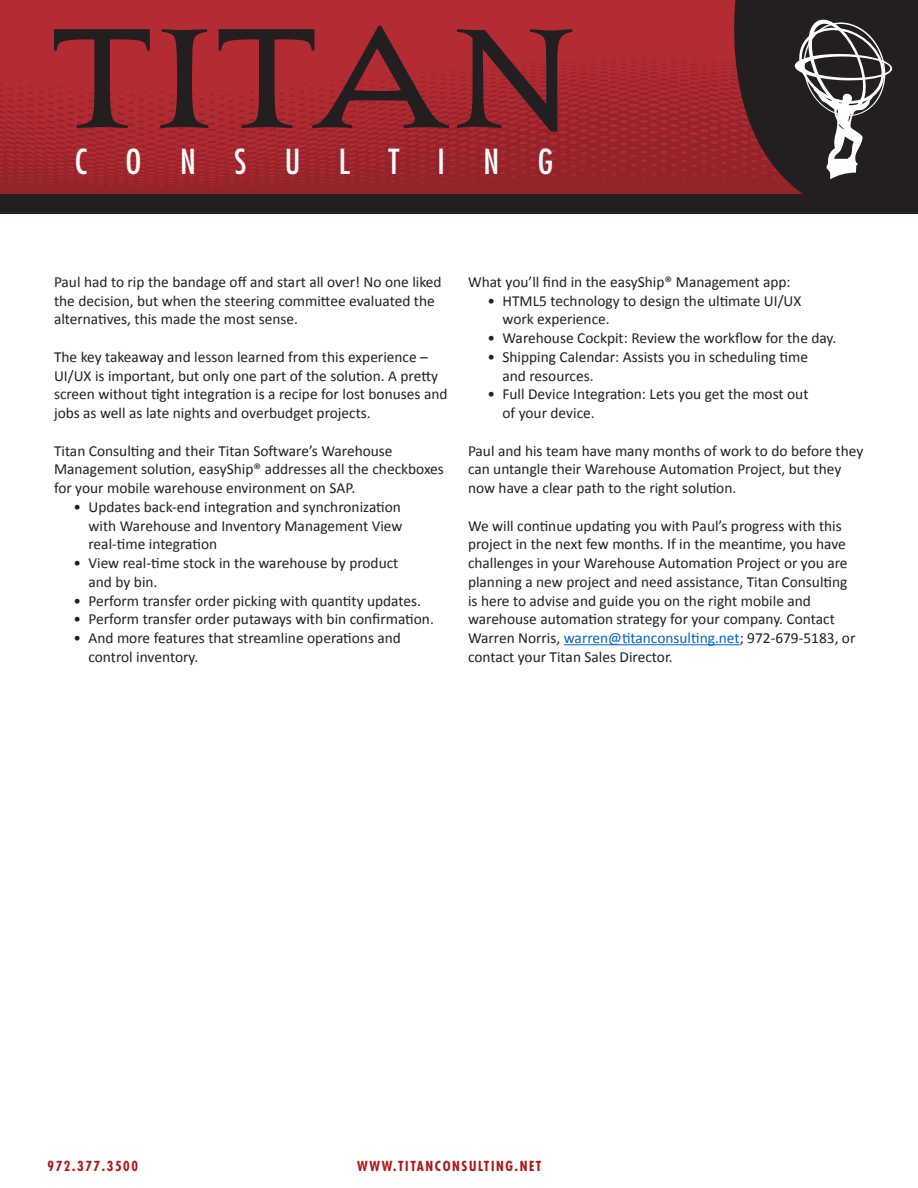
<style>
.page{position:relative;width:918px;height:1188px;background:#fff}
.page>*{position:absolute;margin:0;border:0;box-sizing:border-box;transform-origin:0 0}
.t1{font:condensed 33.6px "Futura";color:#fff}
.Body{font:15.3px/18.8px "Calibri";color:#231f20}
.t2{font:700 condensed 13.5px "Futura";letter-spacing:.12em;color:#ab191d}
.s1{color:#0563c1}
</style>
<div class="page">
<div style="left:354px;top:0;width:564px;height:204px;background:#231f20"></div>
<div style="left:0;top:0;width:736px;height:54px;background:#b32b33"></div>
<img style="left:0;top:54px;width:803px;height:140px">
<svg style="left:54px;top:29px;width:96px;height:99px"></svg>
<svg style="left:160px;top:29px;width:48px;height:99px"></svg>
<svg style="left:219px;top:26px;width:230px;height:102px"></svg>
<svg style="left:457px;top:29px;width:115px;height:103px"></svg>
<div style="left:0;top:194px;width:918px;height:20px;background:#231f20"></div>
<svg style="left:795px;top:19px;width:97px;height:160px"></svg>
<hr style="left:564px;top:644px;width:176px;height:1px;background:#0563c1">
<p class="t1" style="left:75px;top:140px;width:480px">C O N S U L T I N G</p>
<p class="Body" style="left:54px;top:272px;width:389px">Paul had to rip the bandage off and start all over! No one liked the decision, but when the steering committee evaluated the alternatives, this made the most sense.</p>
<p class="Body" style="left:54px;top:347px;width:395px">The key takeaway and lesson learned from this experience – UI/UX is important, but only one part of the solution. A pretty screen without tight integration is a recipe for lost bonuses and jobs as well as late nights and overbudget projects.</p>
<p class="Body" style="left:54px;top:441px;width:391px">Titan Consulting and their Titan Software’s Warehouse<br>Management solution, easyShip® addresses all the checkboxes for your mobile warehouse environment on SAP.</p>
<p class="Body" style="left:89px;top:497px;width:316px;text-align:justify;text-indent:-15px">• Updates back-end integration and synchronization with Warehouse and Inventory Management View real-time integration</p>
<p class="Body" style="left:89px;top:554px;width:311px;text-indent:-15px">• View real-time stock in the warehouse by product and by bin.</p>
<p class="Body" style="left:73px;top:591px;width:349px">• Perform transfer order picking with quantity updates.</p>
<p class="Body" style="left:73px;top:610px;width:362px">• Perform transfer order putaways with bin confirmation.</p>
<p class="Body" style="left:89px;top:629px;width:314px;text-indent:-15px">• And more features that streamline operations and control inventory.</p>
<p class="Body" style="left:468px;top:272px;width:324px">What you’ll find in the easyShip® Management app:</p>
<p class="Body" style="left:503px;top:291px;width:300px;text-indent:-15px">• HTML5 technology to design the ultimate UI/UX work experience.</p>
<p class="Body" style="left:487px;top:329px;width:350px">• Warehouse Cockpit: Review the workflow for the day.</p>
<p class="Body" style="left:503px;top:347px;width:307px;text-indent:-15px">• Shipping Calendar: Assists you in scheduling time and resources.</p>
<p class="Body" style="left:503px;top:385px;width:308px;text-indent:-15px">• Full Device Integration: Lets you get the most out of your device.</p>
<p class="Body" style="left:468px;top:441px;width:397px">Paul and his team have many months of work to do before they can untangle their Warehouse Automation Project, but they now have a clear path to the right solution.</p>
<p class="Body" style="left:468px;top:516px;width:389px">We will continue updating you with Paul’s progress with this project in the next few months. If in the meantime, you have challenges in your Warehouse Automation Project or you are planning a new project and need assistance, Titan Consulting is here to advise and guide you on the right mobile and warehouse automation strategy for your company. Contact Warren Norris, <span class="s1">warren@titanconsulting.net</span>; 972-679-5183, or contact your Titan Sales Director.</p>
<p class="t2" style="left:48px;top:1157px;width:92px">972.377.3500</p>
<p class="t2" style="left:357px;top:1157px;width:186px">WWW.TITANCONSULTING.NET</p>
</div>
